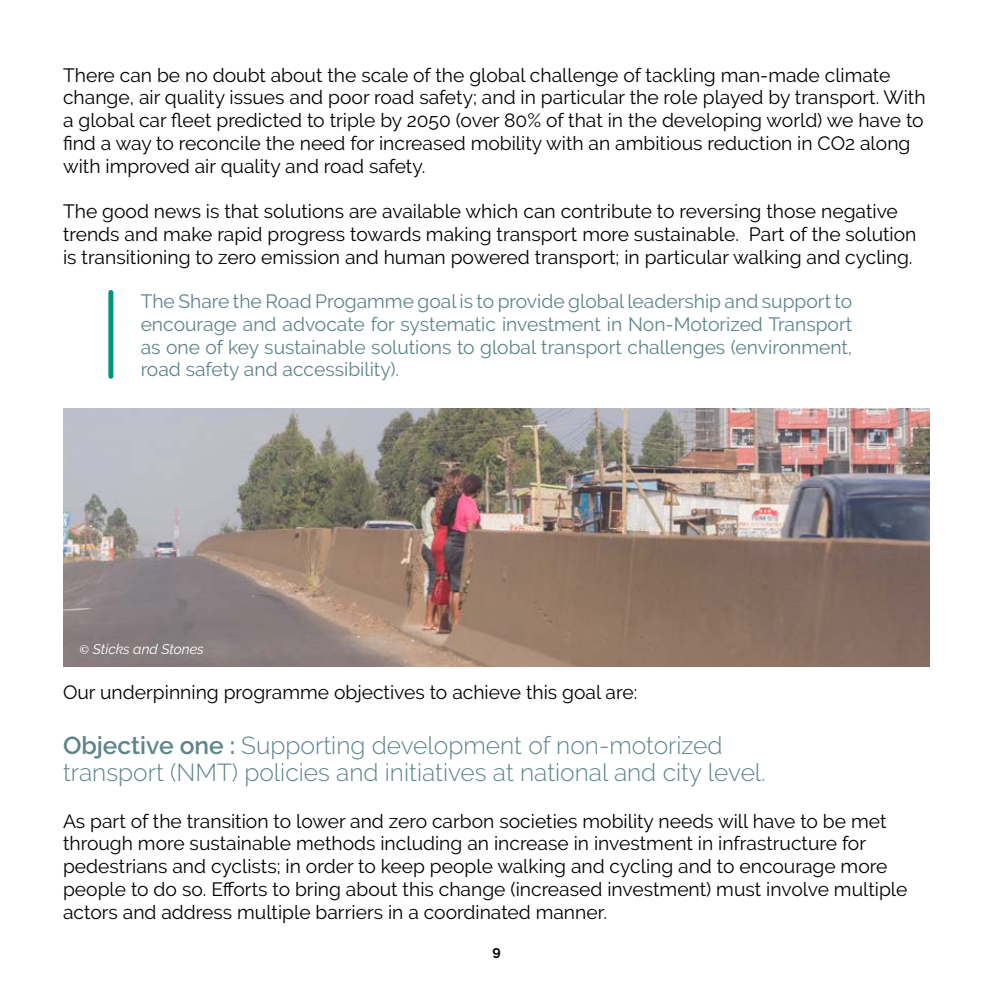
<style>
.page{position:relative;width:993px;height:993px;background:#fff}
.page>*{position:absolute;margin:0;border:0;box-sizing:border-box;transform-origin:0 0}
.t1{font:300 24.5px/26.2px "Raleway";color:#5d858a}
.t2{font:19.25px/22.8px "Raleway";color:#000}
.t3{font:19.25px/22.8px "Raleway";color:#5d858a;text-align:justify}
.t4{font:italic 14px "Raleway";color:#fff}
.t5{font:700 14px "Raleway";color:#000}
.s1{font-family:"Minion Pro";font-style:normal}
.s2{font-weight:600}
</style>
<div class="page">
<img style="left:63px;top:408px;width:866px;height:258px">
<div style="left:108px;top:292px;width:5px;height:84px;background:#00967c"></div>
<p class="t2" style="left:63px;top:63px;width:863px">There can be no doubt about the scale of the global challenge of tackling man-made climate change, air quality issues and poor road safety; and in particular the role played by transport. With a global car fleet predicted to triple by 2050 (over 80% of that in the developing world) we have to find a way to reconcile the need for increased mobility with an ambitious reduction in CO2 along with improved air quality and road safety.</p>
<p class="t2" style="left:63px;top:200px;width:854px">The good news is that solutions are available which can contribute to reversing those negative trends and make rapid progress towards making transport more sustainable. Part of the solution is transitioning to zero emission and human powered transport; in particular walking and cycling.</p>
<p class="t3" style="left:141px;top:290px;width:713px">The Share the Road Progamme goal is to provide global leadership and support to encourage and advocate for systematic investment in Non-Motorized Transport as one of key sustainable solutions to global transport challenges (environment, road safety and accessibility).</p>
<p class="t4" style="left:79px;top:640px;width:126px"><span class="s1">©</span> Sticks and Stones</p>
<p class="t2" style="left:63px;top:681px;width:575px">Our underpinning programme objectives to achieve this goal are:</p>
<p class="t1" style="left:63px;top:732px;width:703px"><span class="s2">Objective one :</span> Supporting development of non-motorized transport (NMT) policies and initiatives at national and city level.</p>
<p class="t2" style="left:63px;top:809px;width:845px">As part of the transition to lower and zero carbon societies mobility needs will have to be met through more sustainable methods including an increase in investment in infrastructure for pedestrians and cyclists; in order to keep people walking and cycling and to encourage more people to do so. Efforts to bring about this change (increased investment) must involve multiple actors and address multiple barriers in a coordinated manner.</p>
<p class="t5" style="left:492px;top:942px;width:10px">9</p>
</div>
